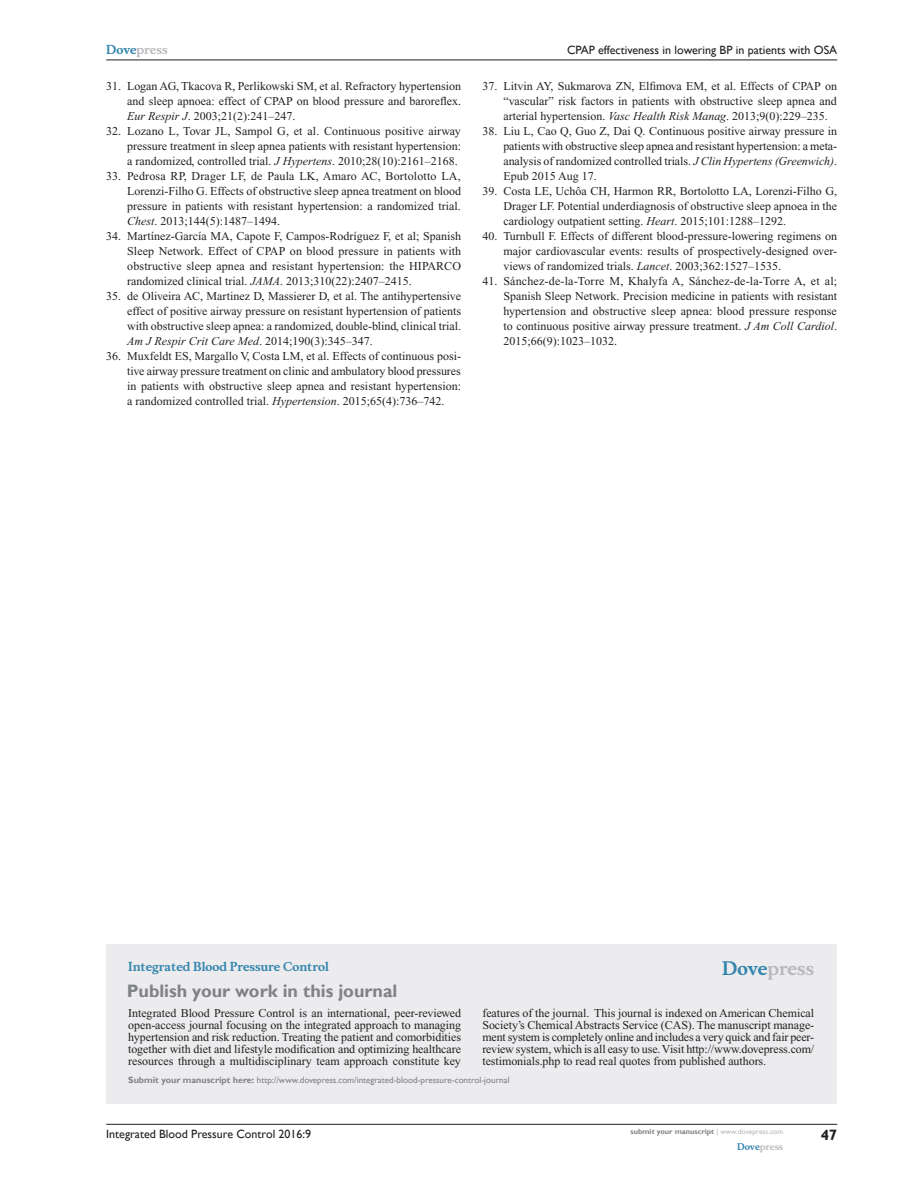
<style>
.page{position:relative;width:918px;height:1188px;background:#fff}
.page>*{position:absolute;margin:0;border:0;box-sizing:border-box;transform-origin:0 0}
.PromBx-H1{font:700 18px "Gill Sans";color:#808285}
.PromBx-Brand{font:700 18px "Musee";color:#b8b9bc}
.t1{font:700 15px "Gill Sans";color:#231f20}
.RefNL2{font:12px/15px "Times New Roman";color:#231f20;text-align:justify}
.PromBx-Tx{font:12px/12px "Times New Roman";letter-spacing:-.005em;color:#231f20;text-align:justify}
.t2{font:12px "Gill Sans";color:#231f20}
.PromBx-JrnlName{font:700 12px "Musee";color:#3485ae}
.t3{font:700 12px "Musee";color:#b8b9bc}
.PromBx-SubmitMssWebA{font:9px "Gill Sans";color:#808285}
.t4{font:700 9px "Musee";color:#b8b9bc}
.t5{font:700 7.5px "Gill Sans";color:#808285}
.s1{color:#3485ae}
.s2{font-style:italic}
.s3{font-weight:700}
.s4{font-weight:400;color:#b8b9bc}
</style>
<div class="page">
<div style="left:106px;top:944px;width:731px;height:159px;background:#ececee"></div>
<hr style="left:106px;top:1124px;width:731px;height:1px;background:#231f20">
<hr style="left:106px;top:60px;width:731px;height:1px;background:#231f20">
<p class="t3" style="left:106px;top:43px;width:63px"><span class="s1">Dove</span>press</p>
<p class="RefNL2" style="left:127px;top:79px;width:335px;text-indent:-21px">31. Logan AG, Tkacova R, Perlikowski SM, et al. Refractory hypertension and sleep apnoea: effect of CPAP on blood pressure and baroreflex.<br><span class="s2">Eur Respir J</span>. 2003;21(2):241–247.</p>
<p class="RefNL2" style="left:127px;top:124px;width:335px;text-indent:-21px">32. Lozano L, Tovar JL, Sampol G, et al. Continuous positive airway pressure treatment in sleep apnea patients with resistant hypertension: a randomized, controlled trial. <span class="s2">J Hypertens</span>. 2010;28(10):2161–2168.</p>
<p class="RefNL2" style="left:127px;top:169px;width:335px;text-indent:-21px">33. Pedrosa RP, Drager LF, de Paula LK, Amaro AC, Bortolotto LA, Lorenzi-Filho G. Effects of obstructive sleep apnea treatment on blood pressure in patients with resistant hypertension: a randomized trial.<br><span class="s2">Chest</span>. 2013;144(5):1487–1494.</p>
<p class="RefNL2" style="left:127px;top:229px;width:335px;text-indent:-21px">34. Martínez-García MA, Capote F, Campos-Rodríguez F, et al; Spanish Sleep Network. Effect of CPAP on blood pressure in patients with obstructive sleep apnea and resistant hypertension: the HIPARCO randomized clinical trial. <span class="s2">JAMA</span>. 2013;310(22):2407–2415.</p>
<p class="RefNL2" style="left:127px;top:289px;width:335px;text-indent:-21px">35. de Oliveira AC, Martinez D, Massierer D, et al. The antihypertensive effect of positive airway pressure on resistant hypertension of patients with obstructive sleep apnea: a randomized, double-blind, clinical trial.<br><span class="s2">Am J Respir Crit Care Med</span>. 2014;190(3):345–347.</p>
<p class="RefNL2" style="left:127px;top:349px;width:335px;text-indent:-21px">36. Muxfeldt ES, Margallo V, Costa LM, et al. Effects of continuous posi&shy;tive airway pressure treatment on clinic and ambulatory blood pressures in patients with obstructive sleep apnea and resistant hypertension: a randomized controlled trial. <span class="s2">Hypertension</span>. 2015;65(4):736–742.</p>
<p class="t2" style="left:567px;top:43px;width:272px">CPAP effectiveness in lowering BP in patients with OSA</p>
<p class="RefNL2" style="left:503px;top:79px;width:335px;text-indent:-21px">37. Litvin AY, Sukmarova ZN, Elfimova EM, et al. Effects of CPAP on “vascular” risk factors in patients with obstructive sleep apnea and arterial hypertension. <span class="s2">Vasc Health Risk Manag</span>. 2013;9(0):229–235.</p>
<p class="RefNL2" style="left:503px;top:124px;width:335px;text-indent:-21px">38. Liu L, Cao Q, Guo Z, Dai Q. Continuous positive airway pressure in patients with obstructive sleep apnea and resistant hypertension: a meta&shy;analysis of randomized controlled trials. <span class="s2">J Clin Hypertens (Greenwich)</span>.<br>Epub 2015 Aug 17.</p>
<p class="RefNL2" style="left:503px;top:184px;width:335px;text-indent:-21px">39. Costa LE, Uchôa CH, Harmon RR, Bortolotto LA, Lorenzi-Filho G, Drager LF. Potential underdiagnosis of obstructive sleep apnoea in the cardiology outpatient setting. <span class="s2">Heart</span>. 2015;101:1288–1292.</p>
<p class="RefNL2" style="left:503px;top:229px;width:335px;text-indent:-21px">40. Turnbull F. Effects of different blood-pressure-lowering regimens on major cardiovascular events: results of prospectively-designed over&shy;views of randomized trials. <span class="s2">Lancet</span>. 2003;362:1527–1535.</p>
<p class="RefNL2" style="left:503px;top:274px;width:335px;text-indent:-21px">41. Sánchez-de-la-Torre M, Khalyfa A, Sánchez-de-la-Torre A, et al; Spanish Sleep Network. Precision medicine in patients with resistant hypertension and obstructive sleep apnea: blood pressure response to continuous positive airway pressure treatment. <span class="s2">J Am Coll Cardiol</span>.<br>2015;66(9):1023–1032.</p>
<p class="PromBx-JrnlName" style="left:128px;top:959px;width:202px">Integrated Blood Pressure Control</p>
<p class="PromBx-H1" style="left:127px;top:980px;width:272px">Publish your work in this journal</p>
<p class="PromBx-Brand" style="left:722px;top:958px;width:94px"><span class="s1">Dove</span>press</p>
<p class="PromBx-Tx" style="left:128px;top:1007px;width:334px">Integrated Blood Pressure Control is an international, peer-reviewed open-access journal focusing on the integrated approach to managing hypertension and risk reduction. Treating the patient and comorbidities together with diet and lifestyle modification and optimizing healthcare resources through a multidisciplinary team approach constitute key</p>
<p class="PromBx-Tx" style="left:482px;top:1007px;width:333px">features of the journal. This journal is indexed on American Chemical Society’s Chemical Abstracts Service (CAS). The manuscript manage&shy;ment system is completely online and includes a very quick and fair peer&shy;review system, which is all easy to use. Visit http://www.dovepress.com/ testimonials.php to read real quotes from published authors.</p>
<p class="PromBx-SubmitMssWebA" style="left:128px;top:1075px;width:383px"><span class="s3">Submit your manuscript here:</span> http://www.dovepress.com/integrated-blood-pressure-control-journal</p>
<p class="t2" style="left:106px;top:1127px;width:206px">Integrated Blood Pressure Control 2016:9</p>
<p class="t5" style="left:631px;top:1127px;width:154px">submit your manuscript <span class="s4">| www.dovepress.com</span></p>
<p class="t4" style="left:737px;top:1141px;width:48px"><span class="s1">Dove</span>press</p>
<p class="t1" style="left:821px;top:1126px;width:18px">47</p>
</div>
